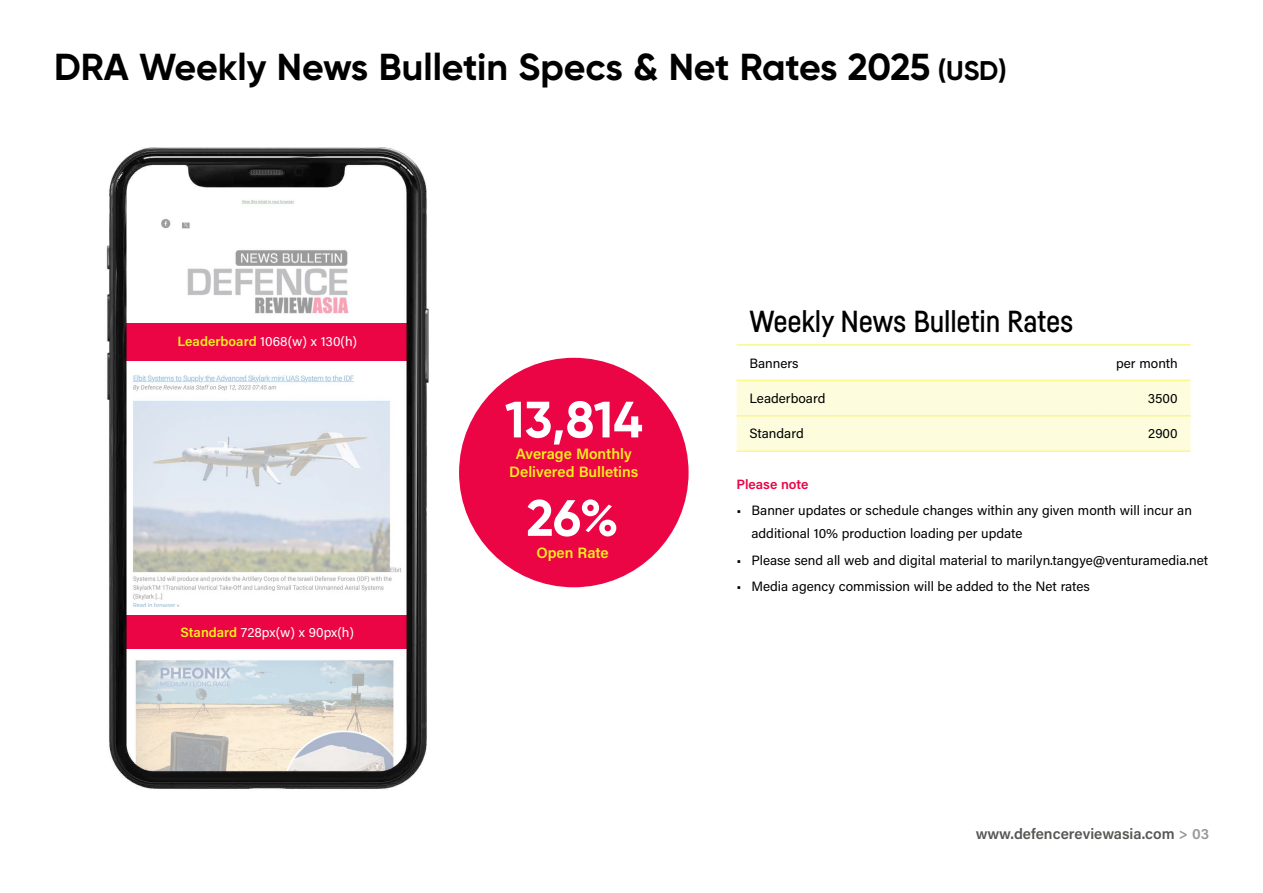
<style>
.page{position:relative;width:1263px;height:893px;background:#fff}
.page>*{position:absolute;margin:0;border:0;box-sizing:border-box;transform-origin:0 0}
.t1{font:700 51px/98.4px "Gilroy";letter-spacing:-.005em;color:#fff;text-align:center}
.t2{font:700 37.5px "Gilroy";color:#000}
.t3{font:500 30px "Fabrikat";letter-spacing:-.01em;color:#000}
.t4{font:600 15px/18px "Acumin Pro";color:#f5ef1b;text-align:center}
.t5{font:600 15px "Acumin Pro";color:#575654}
.t6{font:13.5px/22.5px "Acumin Pro";color:#000}
.t7{font:13.5px "Acumin Pro";color:#fff}
.t8{font:600 13.5px "Acumin Pro";color:#ec0545}
.s1{font-size:27px}
.s2{font-weight:600;color:#f5ef1b}
.s3{color:#989898}
</style>
<div class="page">
<div style="left:736px;top:381px;width:454px;height:69px;background:#fdfddd"></div>
<hr style="left:736px;top:344px;width:365px;height:2px;background:#faf78d">
<hr style="left:736px;top:380px;width:365px;height:1px;background:#faf78d">
<hr style="left:1101px;top:344px;width:89px;height:2px;background:#faf78d">
<hr style="left:1101px;top:380px;width:89px;height:1px;background:#faf78d">
<hr style="left:736px;top:415px;width:365px;height:2px;background:#faf78d">
<hr style="left:736px;top:450px;width:365px;height:2px;background:#faf78d">
<hr style="left:1101px;top:415px;width:89px;height:2px;background:#faf78d">
<hr style="left:1101px;top:450px;width:89px;height:2px;background:#faf78d">
<div style="left:459px;top:358px;width:229px;height:229px;background:#ec0545;border-radius:50%"></div>
<img style="left:106px;top:148px;width:324px;height:642px">
<h2 class="t2" style="left:54px;top:43px;width:954px">DRA Weekly News Bulletin Specs &amp; Net Rates 2025 <span class="s1">(USD)</span></h2>
<p class="t7" style="left:177px;top:332px;width:181px"><span class="s2">Leaderboard</span> 1068(w) x 130(h)</p>
<p class="t7" style="left:181px;top:623px;width:175px"><span class="s2">Standard</span> 728px(w) x 90px(h)</p>
<h1 class="t1" style="left:505px;top:370px;width:139px">13,814<br>26%</h1>
<p class="t4" style="left:509px;top:445px;width:131px">Average Monthly<br>Delivered Bulletins</p>
<p class="t4" style="left:536px;top:543px;width:74px">Open Rate</p>
<h3 class="t3" style="left:749px;top:303px;width:326px">Weekly News Bulletin Rates</h3>
<p class="t6" style="left:749px;top:351px;width:51px">Banners</p>
<p class="t6" style="left:1116px;top:351px;width:63px">per month</p>
<p class="t6" style="left:749px;top:386px;width:78px">Leaderboard</p>
<p class="t6" style="left:1148px;top:386px;width:32px">3500</p>
<p class="t6" style="left:749px;top:422px;width:56px">Standard</p>
<p class="t6" style="left:1148px;top:422px;width:31px">2900</p>
<p class="t8" style="left:736px;top:474px;width:73px">Please note</p>
<p class="t6" style="left:751px;top:499px;width:442px;text-indent:-15px">• Banner updates or schedule changes within any given month will incur an additional 10% production loading per update</p>
<p class="t6" style="left:736px;top:548px;width:473px">• Please send all web and digital material to marilyn.tangye@venturamedia.net</p>
<p class="t6" style="left:736px;top:575px;width:355px">• Media agency commission will be added to the Net rates</p>
<p class="t5" style="left:976px;top:823px;width:235px">www.defencereviewasia.com <span class="s3">&gt; 03</span></p>
</div>
